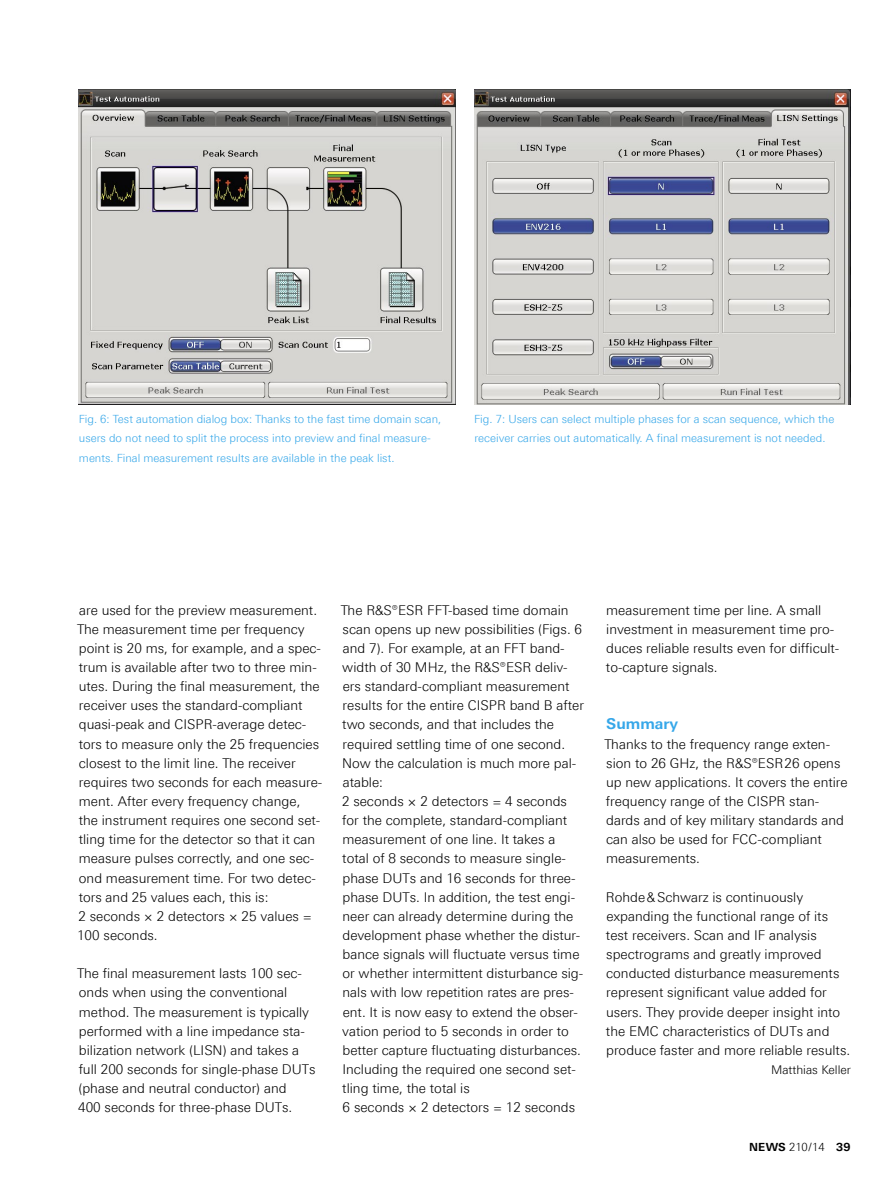
<style>
.page{position:relative;width:893px;height:1191px;background:#fff}
.page>*{position:absolute;margin:0;border:0;box-sizing:border-box;transform-origin:0 0}
._03_Überschrift_1{font:700 15px "Linotype Univers 630";color:#36a7e9}
.Fließtext{font:300 13.5px/19.2px "Linotype Univers 330";color:#000}
.Fließtext_oAo{font:300 13.5px/19.2px "Linotype Univers 330";color:#000}
.Autor{font:300 12px "Linotype Univers 330";color:#000}
.Bildlegende{font:300 11.25px/19.2px "Linotype Univers 330";color:#36a7e9}
.t1{font:700 11.25px "Linotype Univers 630";letter-spacing:.02em;color:#000}
.s1{font-family:"Linotype Univers 330";font-weight:300}
</style>
<div class="page">
<img style="left:79px;top:89px;width:376px;height:315px">
<img style="left:474px;top:89px;width:376px;height:315px">
<p class="Bildlegende" style="left:79px;top:409px;width:364px">Fig. 6: Test automation dialog box: Thanks to the fast time domain scan, users do not need to split the process into preview and final measure&shy;ments. Final measurement results are available in the peak list.</p>
<p class="Bildlegende" style="left:474px;top:409px;width:362px">Fig. 7: Users can select multiple phases for a scan sequence, which the receiver carries out automatically. A final measurement is not needed.</p>
<p class="Fließtext_oAo" style="left:77px;top:600px;width:247px">are used for the preview measurement.<br>The measurement time per frequency point is 20 ms, for example, and a spec&shy;trum is available after two to three min&shy;utes. During the final measurement, the receiver uses the standard-compliant quasi-peak and CISPR-average detec&shy;tors to measure only the 25 frequencies closest to the limit line. The receiver requires two seconds for each measure&shy;ment. After every frequency change,<br>the instrument requires one second set&shy;tling time for the detector so that it can measure pulses correctly, and one sec&shy;ond measurement time. For two detec&shy;tors and 25 values each, this is:</p>
<p class="Fließtext_oAo" style="left:77px;top:906px;width:236px">2 seconds × 2 detectors × 25 values =<br>100 seconds.</p>
<p class="Fließtext" style="left:77px;top:963px;width:240px">The final measurement lasts 100 sec&shy;onds when using the conventional method. The measurement is typically performed with a line impedance sta&shy;bilization network (LISN) and takes a full 200 seconds for single-phase DUTs (phase and neutral conductor) and<br>400 seconds for three-phase DUTs.</p>
<p class="Fließtext" style="left:341px;top:600px;width:245px">The R&amp;S®ESR FFT-based time domain scan opens up new possibilities (Figs. 6 and 7). For example, at an FFT band&shy;width of 30 MHz, the R&amp;S®ESR deliv&shy;ers standard-compliant measurement results for the entire CISPR band B after two seconds, and that includes the required settling time of one second.<br>Now the calculation is much more pal&shy;atable:<br>2 seconds × 2 detectors = 4 seconds for the complete, standard-compliant measurement of one line. It takes a<br>total of 8 seconds to measure single&shy;phase DUTs and 16 seconds for three&shy;phase DUTs. In addition, the test engi&shy;neer can already determine during the development phase whether the distur&shy;bance signals will fluctuate versus time or whether intermittent disturbance sig&shy;nals with low repetition rates are pres&shy;ent. It is now easy to extend the obser&shy;vation period to 5 seconds in order to better capture fluctuating disturbances.<br>Including the required one second set&shy;tling time, the total is<br>6 seconds × 2 detectors = 12 seconds</p>
<p class="Fließtext" style="left:606px;top:600px;width:235px">measurement time per line. A small investment in measurement time pro&shy;duces reliable results even for difficult&shy;to-capture signals.</p>
<p class="_03_Überschrift_1" style="left:606px;top:715px;width:73px">Summary</p>
<p class="Fließtext_oAo" style="left:604px;top:734px;width:245px">Thanks to the frequency range exten&shy;sion to 26 GHz, the R&amp;S®ESR26 opens up new applications. It covers the entire frequency range of the CISPR stan&shy;dards and of key military standards and can also be used for FCC-compliant measurements.</p>
<p class="Fließtext" style="left:606px;top:887px;width:246px">Rohde&amp;Schwarz is continuously expanding the functional range of its test receivers. Scan and IF analysis spectrograms and greatly improved conducted disturbance measurements represent significant value added for users. They provide deeper insight into the EMC characteristics of DUTs and produce faster and more reliable results.</p>
<p class="Autor" style="left:771px;top:1062px;width:81px">Matthias Keller</p>
<p class="t1" style="left:749px;top:1139px;width:103px">NEWS <span class="s1">210/14</span> 39</p>
</div>
